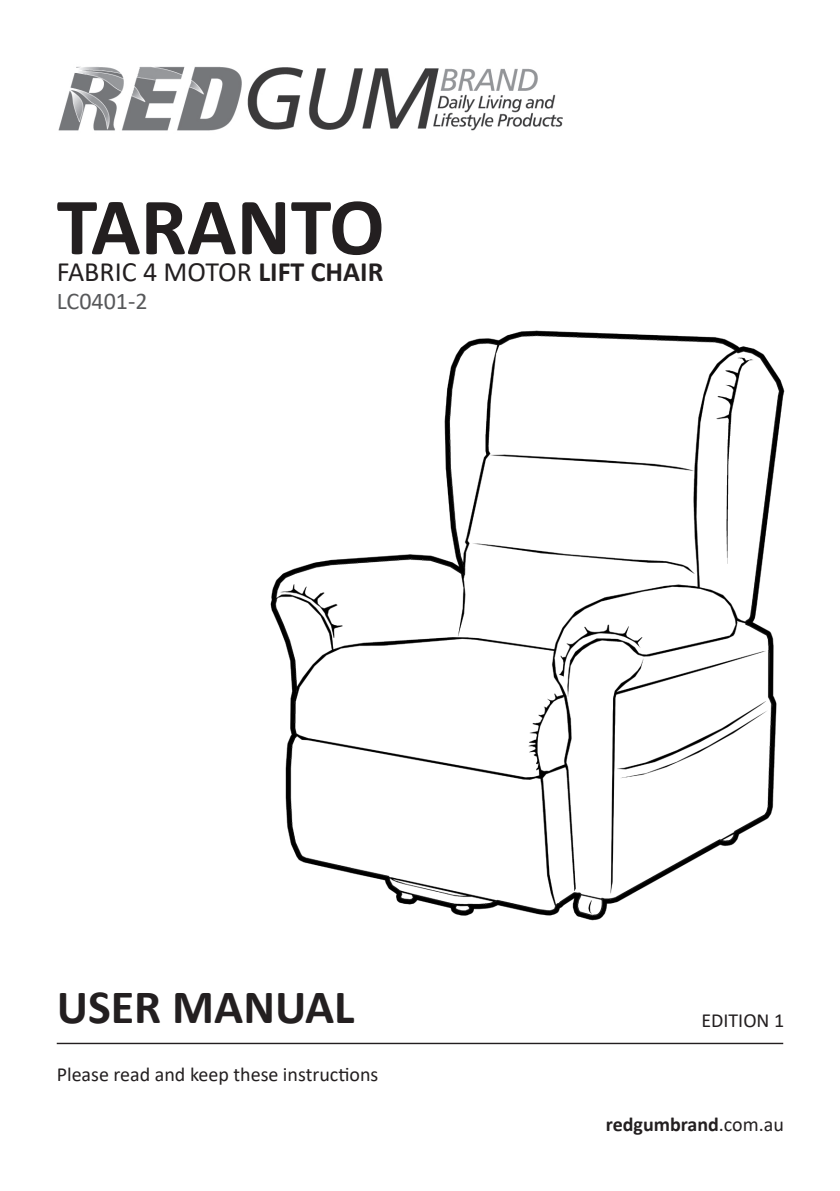
<style>
.page{position:relative;width:840px;height:1191px;background:#fff}
.page>*{position:absolute;margin:0;border:0;box-sizing:border-box;transform-origin:0 0}
.t1{font:700 82px "Calibri";color:#231f20}
.t2{font:700 48px "Calibri";color:#231f20}
.t3{font:28px "Calibri";color:#231f20}
.t4{font:24px "Calibri";color:#57585a}
.t5{font:20px "Calibri";color:#231f20}
.t6{font:700 20px "Calibri";color:#231f20}
.s1{font-weight:700}
.s2{font-weight:400}
</style>
<div class="page">
<img style="left:58px;top:66px;width:505px;height:65px">
<hr style="left:57px;top:1042px;width:725px;height:2px;background:#231f20">
<img style="left:270px;top:330px;width:515px;height:591px">
<p class="t1" style="left:57px;top:169px;width:329px">TARANTO</p>
<p class="t3" style="left:57px;top:252px;width:328px">FABRIC 4 MOTOR <span class="s1">LIFT CHAIR</span></p>
<p class="t4" style="left:57px;top:285px;width:92px">LC0401-2</p>
<p class="t2" style="left:57px;top:973px;width:299px">USER MANUAL</p>
<p class="t5" style="left:57px;top:1060px;width:323px">Please read and keep these instructions</p>
<p class="t5" style="left:701px;top:1006px;width:84px">EDITION 1</p>
<p class="t6" style="left:605px;top:1110px;width:179px">redgumbrand<span class="s2">.com.au</span></p>
</div>
